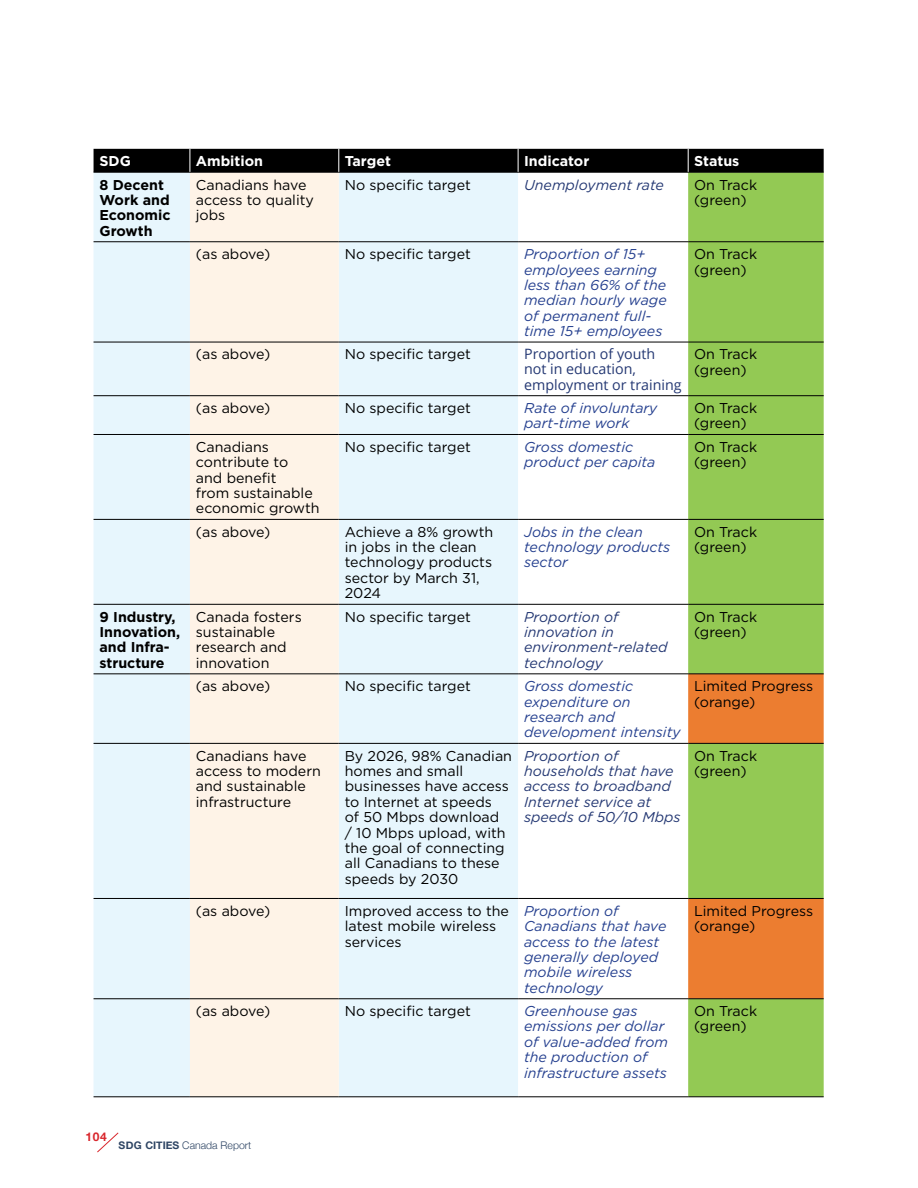
<style>
.page{position:relative;width:918px;height:1188px;background:#fff}
.page>*{position:absolute;margin:0;border:0;box-sizing:border-box;transform-origin:0 0}
.t1{font:14.25px/15.5px "Gotham";color:#000}
.t2{font:italic 14.25px/15.5px "Gotham";color:#25408f}
.t3{font:italic 14.25px/15.5px "Gotham";color:#243873}
.t4{font:700 14.25px/15.5px "Gotham";color:#000}
.t5{font:14.25px/15.5px "Open Sans";color:#243873}
.t6{font:700 14.25px "Gotham";color:#fff}
.t7{font:700 12px "Helvetica Neue";color:#d9272d}
.t8{font:300 10.5px "Helvetica Neue";color:#2e4564}
.s1{font-weight:700}
</style>
<div class="page">
<svg style="left:97px;top:1132px;width:22px;height:21px"></svg>
<div style="left:94px;top:173px;width:424px;height:923px;background:#e7f6fd"></div>
<div style="left:190px;top:173px;width:149px;height:923px;background:#fef3e7"></div>
<svg style="left:518px;top:242px;width:170px;height:758px"></svg>
<div style="left:688px;top:173px;width:136px;height:923px;background:#93c954"></div>
<svg style="left:688px;top:674px;width:136px;height:324px;background:#c1a141"></svg>
<hr style="left:94px;top:241px;width:96px;height:1px;background:#000">
<hr style="left:190px;top:241px;width:149px;height:1px;background:#000">
<hr style="left:339px;top:241px;width:179px;height:1px;background:#000">
<hr style="left:518px;top:241px;width:170px;height:1px;background:#000">
<hr style="left:688px;top:241px;width:136px;height:1px;background:#000">
<hr style="left:94px;top:342px;width:96px;height:1px;background:#000">
<hr style="left:190px;top:342px;width:149px;height:1px;background:#000">
<hr style="left:339px;top:342px;width:179px;height:1px;background:#000">
<hr style="left:518px;top:342px;width:170px;height:1px;background:#000">
<hr style="left:688px;top:342px;width:136px;height:1px;background:#000">
<hr style="left:94px;top:395px;width:96px;height:1px;background:#000">
<hr style="left:190px;top:395px;width:149px;height:1px;background:#000">
<hr style="left:339px;top:395px;width:179px;height:1px;background:#000">
<hr style="left:518px;top:395px;width:170px;height:1px;background:#000">
<hr style="left:688px;top:395px;width:136px;height:1px;background:#000">
<hr style="left:94px;top:434px;width:96px;height:1px;background:#000">
<hr style="left:190px;top:434px;width:149px;height:1px;background:#000">
<hr style="left:339px;top:434px;width:179px;height:1px;background:#000">
<hr style="left:518px;top:434px;width:170px;height:1px;background:#000">
<hr style="left:688px;top:434px;width:136px;height:1px;background:#000">
<hr style="left:94px;top:519px;width:96px;height:1px;background:#000">
<hr style="left:190px;top:519px;width:149px;height:1px;background:#000">
<hr style="left:339px;top:519px;width:179px;height:1px;background:#000">
<hr style="left:518px;top:519px;width:170px;height:1px;background:#000">
<hr style="left:688px;top:519px;width:136px;height:1px;background:#000">
<hr style="left:94px;top:604px;width:96px;height:1px;background:#000">
<hr style="left:190px;top:604px;width:149px;height:1px;background:#000">
<hr style="left:339px;top:604px;width:179px;height:1px;background:#000">
<hr style="left:518px;top:604px;width:170px;height:1px;background:#000">
<hr style="left:688px;top:604px;width:136px;height:1px;background:#000">
<hr style="left:94px;top:673px;width:96px;height:1px;background:#000">
<hr style="left:190px;top:673px;width:149px;height:1px;background:#000">
<hr style="left:339px;top:673px;width:179px;height:1px;background:#000">
<hr style="left:518px;top:673px;width:170px;height:1px;background:#000">
<hr style="left:688px;top:673px;width:136px;height:1px;background:#000">
<hr style="left:94px;top:743px;width:96px;height:1px;background:#000">
<hr style="left:190px;top:743px;width:149px;height:1px;background:#000">
<hr style="left:339px;top:743px;width:179px;height:1px;background:#000">
<hr style="left:518px;top:743px;width:170px;height:1px;background:#000">
<hr style="left:688px;top:743px;width:136px;height:1px;background:#000">
<hr style="left:94px;top:898px;width:96px;height:1px;background:#000">
<hr style="left:190px;top:898px;width:149px;height:1px;background:#000">
<hr style="left:339px;top:898px;width:179px;height:1px;background:#000">
<hr style="left:518px;top:898px;width:170px;height:1px;background:#000">
<hr style="left:688px;top:898px;width:136px;height:1px;background:#000">
<hr style="left:94px;top:998px;width:96px;height:1px;background:#000">
<hr style="left:190px;top:998px;width:149px;height:1px;background:#000">
<hr style="left:339px;top:998px;width:179px;height:1px;background:#000">
<hr style="left:518px;top:998px;width:170px;height:1px;background:#000">
<hr style="left:688px;top:998px;width:136px;height:1px;background:#000">
<hr style="left:94px;top:1096px;width:96px;height:1px;background:#000">
<hr style="left:190px;top:1096px;width:149px;height:1px;background:#000">
<hr style="left:339px;top:1096px;width:179px;height:1px;background:#000">
<hr style="left:518px;top:1096px;width:170px;height:1px;background:#000">
<hr style="left:688px;top:1096px;width:136px;height:1px;background:#000">
<hr style="left:94px;top:172px;width:96px;height:1px;background:#000">
<hr style="left:190px;top:172px;width:149px;height:1px;background:#000">
<hr style="left:339px;top:172px;width:179px;height:1px;background:#000">
<hr style="left:518px;top:172px;width:170px;height:1px;background:#000">
<hr style="left:688px;top:172px;width:136px;height:1px;background:#000">
<div style="left:94px;top:149px;width:730px;height:23px;background:#000"></div>
<p class="t6" style="left:100px;top:152px;width:33px">SDG</p>
<p class="t6" style="left:196px;top:152px;width:69px">Ambition</p>
<p class="t6" style="left:345px;top:152px;width:48px">Target</p>
<p class="t6" style="left:524px;top:152px;width:67px">Indicator</p>
<p class="t6" style="left:694px;top:152px;width:47px">Status</p>
<p class="t4" style="left:100px;top:177px;width:73px">8 Decent<br>Work and<br>Economic<br>Growth</p>
<p class="t1" style="left:196px;top:177px;width:120px">Canadians have access to quality jobs</p>
<p class="t1" style="left:345px;top:177px;width:128px">No specific target</p>
<p class="t3" style="left:524px;top:177px;width:141px">Unemployment rate</p>
<p class="t1" style="left:694px;top:177px;width:64px">On Track (green)</p>
<p class="t1" style="left:196px;top:246px;width:76px">(as above)</p>
<p class="t1" style="left:345px;top:246px;width:128px">No specific target</p>
<p class="t2" style="left:524px;top:246px;width:144px">Proportion of 15+ employees earning less than 66% of the median hourly wage of permanent full&shy;time 15+ employees</p>
<p class="t1" style="left:694px;top:246px;width:64px">On Track (green)</p>
<p class="t1" style="left:196px;top:346px;width:76px">(as above)</p>
<p class="t1" style="left:345px;top:346px;width:128px">No specific target</p>
<p class="t5" style="left:524px;top:346px;width:159px">Proportion of youth<br>not in education, employment or training</p>
<p class="t1" style="left:694px;top:346px;width:64px">On Track (green)</p>
<p class="t1" style="left:196px;top:400px;width:76px">(as above)</p>
<p class="t1" style="left:345px;top:400px;width:128px">No specific target</p>
<p class="t2" style="left:524px;top:400px;width:135px">Rate of involuntary part-time work</p>
<p class="t1" style="left:694px;top:400px;width:64px">On Track (green)</p>
<p class="t1" style="left:196px;top:439px;width:125px">Canadians contribute to<br>and benefit<br>from sustainable economic growth</p>
<p class="t1" style="left:345px;top:439px;width:128px">No specific target</p>
<p class="t2" style="left:524px;top:439px;width:133px">Gross domestic product per capita</p>
<p class="t1" style="left:694px;top:439px;width:64px">On Track (green)</p>
<p class="t1" style="left:196px;top:524px;width:76px">(as above)</p>
<p class="t1" style="left:345px;top:524px;width:150px">Achieve a 8% growth in jobs in the clean technology products sector by March 31,<br>2024</p>
<p class="t2" style="left:524px;top:524px;width:148px">Jobs in the clean technology products sector</p>
<p class="t1" style="left:694px;top:524px;width:64px">On Track (green)</p>
<p class="t4" style="left:100px;top:609px;width:82px">9 Industry,<br>Innovation, and Infra&shy;structure</p>
<p class="t1" style="left:196px;top:609px;width:107px">Canada fosters sustainable research and innovation</p>
<p class="t1" style="left:345px;top:609px;width:128px">No specific target</p>
<p class="t3" style="left:524px;top:609px;width:145px">Proportion of innovation in environment-related technology</p>
<p class="t1" style="left:694px;top:609px;width:64px">On Track (green)</p>
<p class="t1" style="left:196px;top:678px;width:76px">(as above)</p>
<p class="t1" style="left:345px;top:678px;width:128px">No specific target</p>
<p class="t2" style="left:524px;top:678px;width:158px">Gross domestic expenditure on research and development intensity</p>
<p class="t1" style="left:694px;top:678px;width:121px">Limited Progress (orange)</p>
<p class="t1" style="left:196px;top:748px;width:127px">Canadians have access to modern and sustainable infrastructure</p>
<p class="t1" style="left:345px;top:748px;width:169px">By 2026, 98% Canadian homes and small businesses have access to Internet at speeds<br>of 50 Mbps download<br>/ 10 Mbps upload, with the goal of connecting all Canadians to these speeds by 2030</p>
<p class="t3" style="left:524px;top:748px;width:158px">Proportion of households that have access to broadband<br>Internet service at speeds of 50/10 Mbps</p>
<p class="t1" style="left:694px;top:748px;width:64px">On Track (green)</p>
<p class="t1" style="left:196px;top:903px;width:76px">(as above)</p>
<p class="t1" style="left:345px;top:903px;width:166px">Improved access to the latest mobile wireless services</p>
<p class="t2" style="left:524px;top:903px;width:144px">Proportion of<br>Canadians that have access to the latest generally deployed mobile wireless technology</p>
<p class="t1" style="left:694px;top:903px;width:121px">Limited Progress (orange)</p>
<p class="t1" style="left:196px;top:1003px;width:76px">(as above)</p>
<p class="t1" style="left:345px;top:1003px;width:128px">No specific target</p>
<p class="t2" style="left:524px;top:1003px;width:146px">Greenhouse gas emissions per dollar of value-added from the production of infrastructure assets</p>
<p class="t1" style="left:694px;top:1003px;width:64px">On Track (green)</p>
<p class="t7" style="left:86px;top:1128px;width:23px">104</p>
<p class="t8" style="left:118px;top:1137px;width:135px"><span class="s1">SDG CITIES</span> Canada Report</p>
</div>
